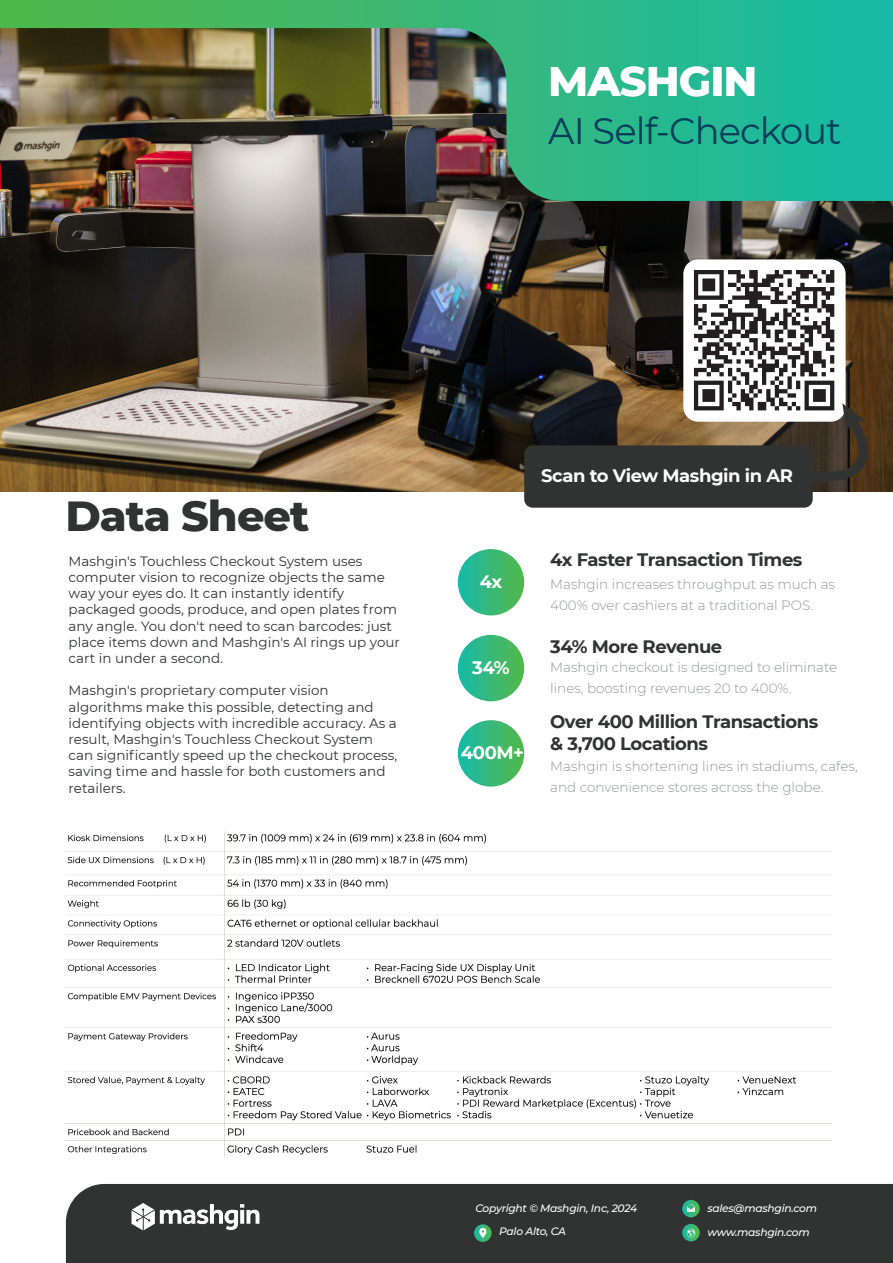
<style>
.page{position:relative;width:893px;height:1263px;background:#fff}
.page>*{position:absolute;margin:0;border:0;box-sizing:border-box;transform-origin:0 0}
.t1{font:800 42.9px "Montserrat";letter-spacing:-.025em;color:#313232}
.t2{font:800 42.3px "Montserrat";letter-spacing:-.025em;color:#fff}
.t3{font:36.9px "Montserrat";letter-spacing:-.025em;color:#043e5b}
.t4{font:700 18px/21.6px "Montserrat";letter-spacing:-.025em;color:#313232}
.t5{font:700 18px "Montserrat";letter-spacing:-.025em;color:#fff}
.t6{font:13.5px/16.2px "Montserrat";color:#313232}
.t7{font:300 13.5px/21px "Montserrat";color:#939698}
.t8{font:italic 500 10.65px "Montserrat";letter-spacing:-.025em;color:#fff}
</style>
<div class="page">
<img style="left:0;top:201px;width:893px;height:290px">
<img style="left:0;top:0;width:893px;height:201px">
<div style="left:66px;top:1184px;width:827px;height:79px;background:#313232"></div>
<svg style="left:474px;top:1224px;width:18px;height:18px"></svg>
<svg style="left:682px;top:1200px;width:18px;height:17px"></svg>
<svg style="left:682px;top:1224px;width:18px;height:17px"></svg>
<svg style="left:687px;top:1204px;width:8px;height:8px"></svg>
<svg style="left:479px;top:1227px;width:8px;height:11px"></svg>
<svg style="left:687px;top:1229px;width:8px;height:8px"></svg>
<div style="left:458px;top:635px;width:66px;height:66px;background:linear-gradient(to right,#1abaa9,#53b84b);border-radius:33px"></div>
<div style="left:458px;top:549px;width:66px;height:66px;background:linear-gradient(to right,#1abaa9,#53b84b);border-radius:33px"></div>
<div style="left:458px;top:720px;width:66px;height:67px;background:linear-gradient(to right,#1dbba9,#54b84c);border-radius:33px"></div>
<img style="left:126px;top:1194px;width:140px;height:45px">
<div style="left:524px;top:445px;width:289px;height:63px;background:#313232;border-radius:8px"></div>
<svg style="left:683px;top:259px;width:184px;height:234px"></svg>
<img style="left:66px;top:832px;width:766px;height:326px">
<h2 class="t2" style="left:548px;top:50px;width:211px">MASHGIN</h2>
<h3 class="t3" style="left:548px;top:106px;width:295px">AI Self-Checkout</h3>
<h1 class="t1" style="left:66px;top:484px;width:245px">Data Sheet</h1>
<p class="t6" style="left:69px;top:552px;width:333px">Mashgin's Touchless Checkout System uses computer vision to recognize objects the same way your eyes do. It can instantly identify packaged goods, produce, and open plates from any angle. You don't need to scan barcodes: just place items down and Mashgin's AI rings up your cart in under a second.</p>
<p class="t6" style="left:69px;top:682px;width:330px">Mashgin's proprietary computer vision algorithms make this possible, detecting and identifying objects with incredible accuracy. As a result, Mashgin's Touchless Checkout System can significantly speed up the checkout process, saving time and hassle for both customers and retailers.</p>
<h3 class="t5" style="left:541px;top:463px;width:253px">Scan to View Mashgin in AR</h3>
<h3 class="t5" style="left:480px;top:569px;width:24px">4x</h3>
<h3 class="t5" style="left:472px;top:654px;width:39px">34%</h3>
<h3 class="t5" style="left:461px;top:739px;width:65px">400M+</h3>
<h3 class="t4" style="left:550px;top:548px;width:254px">4x Faster Transaction Times</h3>
<p class="t7" style="left:550px;top:573px;width:286px">Mashgin increases throughput as much as<br>400% over cashiers at a traditional POS.</p>
<h3 class="t4" style="left:550px;top:635px;width:174px">34% More Revenue</h3>
<p class="t7" style="left:550px;top:657px;width:289px">Mashgin checkout is designed to eliminate lines, boosting revenues 20 to 400%.</p>
<h3 class="t4" style="left:550px;top:710px;width:270px">Over 400 Million Transactions &amp; 3,700 Locations</h3>
<p class="t7" style="left:550px;top:755px;width:309px">Mashgin is shortening lines in stadiums, cafes, and convenience stores across the globe.</p>
<p class="t8" style="left:475px;top:1200px;width:163px">Copyright © Mashgin, Inc, 2024</p>
<p class="t8" style="left:499px;top:1224px;width:68px">Palo Alto, CA</p>
<p class="t8" style="left:707px;top:1201px;width:111px">sales@mashgin.com</p>
<p class="t8" style="left:707px;top:1225px;width:104px">www.mashgin.com</p>
</div>
